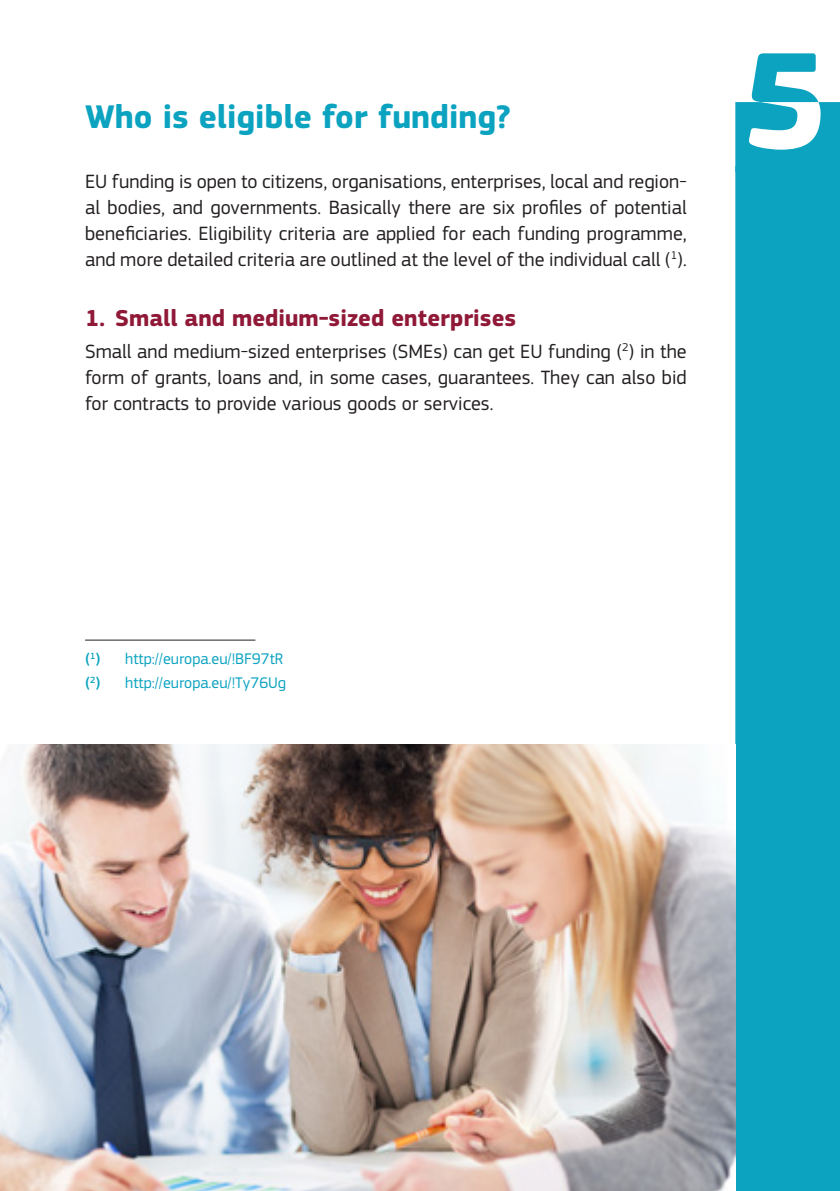
<style>
.page{position:relative;width:840px;height:1191px;background:#fff}
.page>*{position:absolute;margin:0;border:0;box-sizing:border-box;transform-origin:0 0}
.Title_1{font:700 34px "EC Square Sans Pro";color:#0ba3c0}
.Title_2{font:700 24px "EC Square Sans Pro";color:#901938}
.body_text{font:20px/26px "EC Square Sans Pro";color:#231f20;text-align:justify}
.footnote{font:16px "EC Square Sans Pro";color:#0ba3c0}
.s1{font-weight:500}
</style>
<div class="page">
<svg style="left:735px;top:53px;width:104px;height:113px"></svg>
<svg style="left:735px;top:166px;width:104px;height:1025px;background:#2aabc4"></svg>
<img style="left:0;top:744px;width:735px;height:447px">
<hr style="left:85px;top:639px;width:170px;height:1px;background:#231f20">
<p class="Title_1" style="left:85px;top:96px;width:427px">Who is eligible for funding?</p>
<p class="body_text" style="left:85px;top:168px;width:603px">EU funding is open to citizens, organisations, enterprises, local and region&shy;al bodies, and governments. Basically there are six profiles of potential beneficiaries. Eligibility criteria are applied for each funding programme, and more detailed criteria are outlined at the level of the individual call (<sup>1</sup>).</p>
<p class="Title_2" style="left:85px;top:304px;width:432px">1. Small and medium-sized enterprises</p>
<p class="body_text" style="left:85px;top:338px;width:603px">Small and medium-sized enterprises (SMEs) can get EU funding (<sup>2</sup>) in the form of grants, loans and, in some cases, guarantees. They can also bid for contracts to provide various goods or services.</p>
<p class="footnote" style="left:85px;top:649px;width:199px"><span class="s1">(</span><sup>1</sup><span class="s1">)</span> http://europa.eu/!BF97tR</p>
<p class="footnote" style="left:85px;top:673px;width:202px"><span class="s1">(</span><sup>2</sup><span class="s1">)</span> http://europa.eu/!Ty76Ug</p>
</div>
